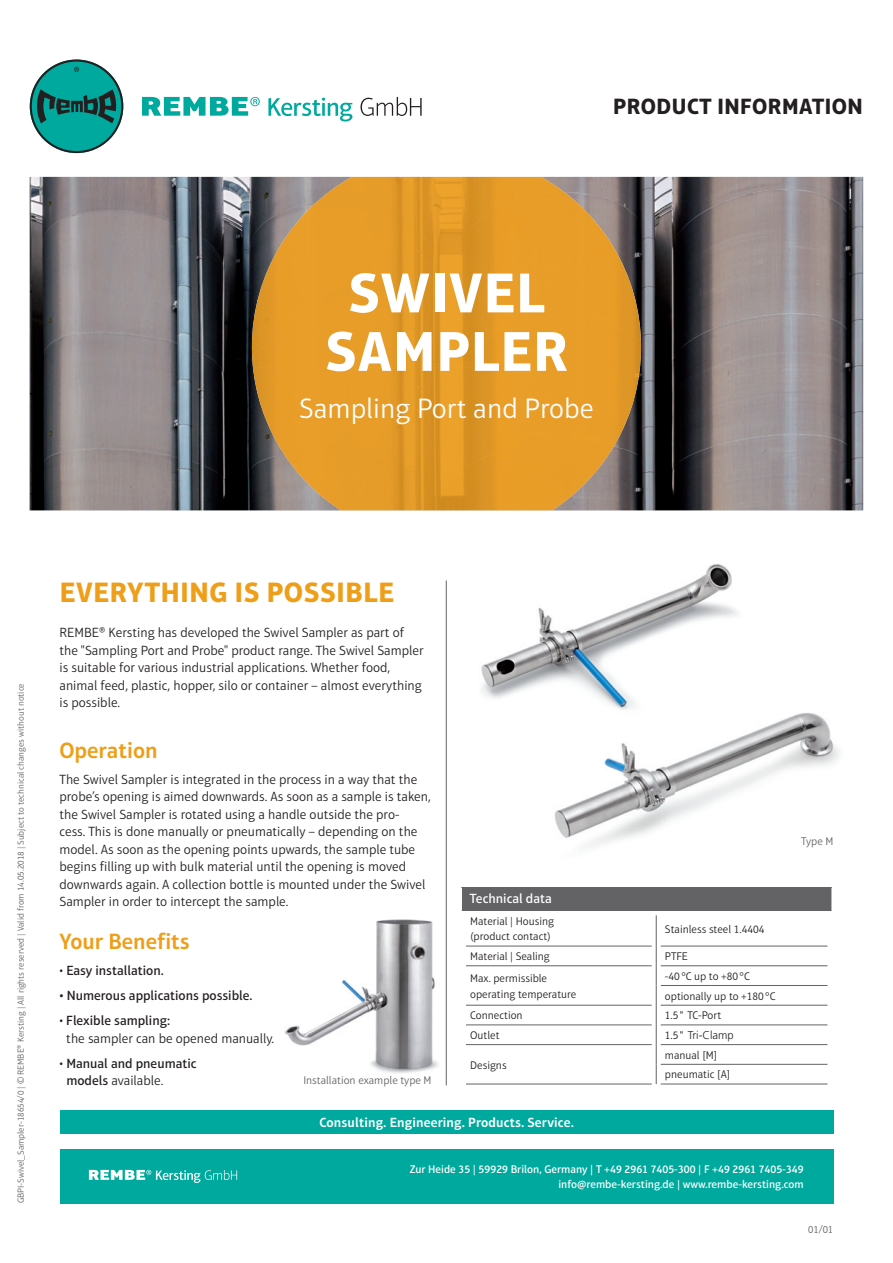
<style>
.page{position:relative;width:893px;height:1263px;background:#fff}
.page>*{position:absolute;margin:0;border:0;box-sizing:border-box;transform-origin:0 0}
.t1{font:700 57px/58.5px "Aptifer Sans LT Pro";letter-spacing:.025em;color:#fff;text-align:center}
.t2{font:700 28.5px "Aptifer Sans LT Pro";letter-spacing:.025em;color:#ee9e18}
.t3{font:300 28.5px "Aptifer Sans LT Pro";color:#fff}
.t4{font:600 22.5px "Aptifer Sans LT Pro";color:#ee9e18}
.t5{font:700 22.5px "Aptifer Sans LT Pro";letter-spacing:.025em;color:#231f20}
.t6{font:300 13.5px/17.5px "Aptifer Sans LT Pro";color:#231f20}
.t7{font:500 13.5px/17.5px "Aptifer Sans LT Pro";color:#231f20}
.t8{font:600 13.5px "Aptifer Sans LT Pro";letter-spacing:.01em;color:#fff}
.t9{font:500 13.5px "Aptifer Sans LT Pro";color:#fff}
.t10{font:300 11.25px/15.6px "Aptifer Sans LT Pro";color:#231f20}
.t11{font:500 11.25px/14.7px "Aptifer Sans LT Pro";color:#fff;text-align:right}
.t12{font:300 11.25px "Aptifer Sans LT Pro";color:#636366}
.t13{font:300 11.25px "Frutiger LT";color:#231f20}
.t14{font:300 10.5px "Aptifer Sans LT Pro";color:#636366}
.t15{font:300 9px "Aptifer Sans LT Pro";color:#636366}
.s1{font-weight:300}
.s2{font-weight:500}
.s3{font-family:"Frutiger LT"}
.s4{font-family:"Aptifer Sans LT Pro"}
</style>
<div class="page">
<svg style="left:361px;top:97px;width:61px;height:19px"></svg>
<svg style="left:142px;top:97px;width:118px;height:19px"></svg>
<svg style="left:30px;top:60px;width:93px;height:93px"></svg>
<svg style="left:268px;top:98px;width:84px;height:24px"></svg>
<img style="left:445px;top:564px;width:293px;height:185px">
<div style="left:60px;top:1149px;width:773px;height:54px;background:#00a99d"></div>
<div style="left:60px;top:1111px;width:773px;height:23px;background:#00a99d"></div>
<svg style="left:89px;top:1170px;width:148px;height:13px"></svg>
<hr style="left:446px;top:580px;width:1px;height:505px;background:#636366">
<img style="left:30px;top:177px;width:833px;height:333px">
<img style="left:285px;top:919px;width:154px;height:154px">
<img style="left:467px;top:638px;width:373px;height:250px">
<img style="left:252px;top:177px;width:243px;height:333px">
<img style="left:495px;top:177px;width:146px;height:286px">
<img style="left:495px;top:462px;width:108px;height:48px">
<div style="left:461px;top:888px;width:371px;height:23px;background:#636366"></div>
<hr style="left:661px;top:965px;width:166px;height:1px;background:#636366">
<hr style="left:661px;top:985px;width:166px;height:1px;background:#636366">
<hr style="left:661px;top:1005px;width:166px;height:1px;background:#636366">
<hr style="left:466px;top:1025px;width:186px;height:1px;background:#636366">
<hr style="left:661px;top:1025px;width:166px;height:1px;background:#636366">
<hr style="left:661px;top:1044px;width:166px;height:1px;background:#636366">
<hr style="left:661px;top:1064px;width:166px;height:1px;background:#636366">
<hr style="left:466px;top:1084px;width:186px;height:1px;background:#636366">
<hr style="left:661px;top:1084px;width:166px;height:1px;background:#636366">
<svg style="left:461px;top:888px;width:1px;height:23px"></svg>
<svg style="left:831px;top:888px;width:1px;height:23px"></svg>
<hr style="left:466px;top:946px;width:186px;height:1px;background:#636366">
<hr style="left:661px;top:946px;width:166px;height:1px;background:#636366">
<hr style="left:656px;top:915px;width:1px;height:31px;background:#636366">
<svg style="left:656px;top:946px;width:1px;height:138px"></svg>
<hr style="left:466px;top:965px;width:186px;height:1px;background:#636366">
<hr style="left:466px;top:1005px;width:186px;height:1px;background:#636366">
<hr style="left:466px;top:1044px;width:186px;height:1px;background:#636366">
<h3 class="t5" style="left:613px;top:92px;width:251px">PRODUCT INFORMATION</h3>
<h1 class="t1" style="left:325px;top:263px;width:244px">SWIVEL<br>SAMPLER</h1>
<h2 class="t3" style="left:299px;top:392px;width:296px">Sampling Port and Probe</h2>
<p class="t15" style="left:16px;top:1203px;width:522px;rotate:-90deg">GBPI-Swivel_Sampler-18654/0 | © REMBE® Kersting | All rights reserved | Valid from 14.05.2018 | Subject to technical changes without notice</p>
<h2 class="t2" style="left:60px;top:575px;width:336px">EVERYTHING IS POSSIBLE</h2>
<p class="t6" style="left:60px;top:624px;width:366px">REMBE® Kersting has developed the Swivel Sampler as part of the "Sampling Port and Probe" product range. The Swivel Sampler is suitable for various industrial applications. Whether food, animal feed, plastic, hopper, silo or container – almost everything is possible.</p>
<h3 class="t4" style="left:60px;top:737px;width:100px">Operation</h3>
<p class="t6" style="left:60px;top:770px;width:373px">The Swivel Sampler is integrated in the process in a way that the probe’s opening is aimed downwards. As soon as a sample is taken, the Swivel Sampler is rotated using a handle outside the pro-<br>cess. This is done manually or pneumatically – depending on the model. As soon as the opening points upwards, the sample tube begins filling up with bulk material until the opening is moved downwards again. A collection bottle is mounted under the Swivel Sampler in order to intercept the sample.</p>
<h3 class="t4" style="left:60px;top:928px;width:132px">Your Benefits</h3>
<p class="t7" style="left:60px;top:961px;width:106px"><span class="s1">•</span> Easy installation.</p>
<p class="t7" style="left:60px;top:986px;width:195px">• Numerous applications possible.</p>
<p class="t6" style="left:66px;top:1012px;width:209px;text-indent:-7px">• <span class="s2">Flexible sampling:<br></span>the sampler can be opened manually.</p>
<p class="t7" style="left:66px;top:1054px;width:132px;text-indent:-7px"><span class="s1">•</span> Manual and pneumatic models <span class="s1">available.</span></p>
<p class="t12" style="left:303px;top:1074px;width:130px">Installation example type M</p>
<p class="t9" style="left:470px;top:891px;width:83px">Technical data</p>
<p class="t10" style="left:470px;top:913px;width:85px">Material | Housing (product contact)</p>
<p class="t10" style="left:665px;top:921px;width:101px">Stainless steel 1.4404</p>
<p class="t10" style="left:470px;top:948px;width:81px">Material | Sealing</p>
<p class="t10" style="left:665px;top:948px;width:24px">PTFE</p>
<p class="t10" style="left:470px;top:970px;width:108px">Max. permissible operating temperature</p>
<p class="t10" style="left:665px;top:966px;width:112px;line-height:19.6px">-40 °C up to +80 °C optionally up to +180 °C</p>
<p class="t10" style="left:470px;top:1008px;width:54px">Connection</p>
<p class="t10" style="left:665px;top:1008px;width:58px">1.5<span class="s3">"</span> TC-Port</p>
<p class="t10" style="left:470px;top:1027px;width:31px">Outlet</p>
<p class="t13" style="left:665px;top:1029px;width:70px"><span class="s4">1.5</span>" Tri-Clamp</p>
<p class="t10" style="left:470px;top:1057px;width:38px">Designs</p>
<p class="t10" style="left:665px;top:1045px;width:67px;line-height:19.6px">manual [M] pneumatic [A]</p>
<p class="t8" style="left:319px;top:1114px;width:256px">Consulting. Engineering. Products. Service.</p>
<p class="t12" style="left:801px;top:835px;width:34px">Type M</p>
<p class="t11" style="left:410px;top:1162px;width:395px">Zur Heide 35 | 59929 Brilon, Germany | T +49 2961 7405-300 | F +49 2961 7405-349 info@rembe-kersting.de | www.rembe-kersting.com</p>
<p class="t14" style="left:808px;top:1224px;width:27px">01/01</p>
</div>
